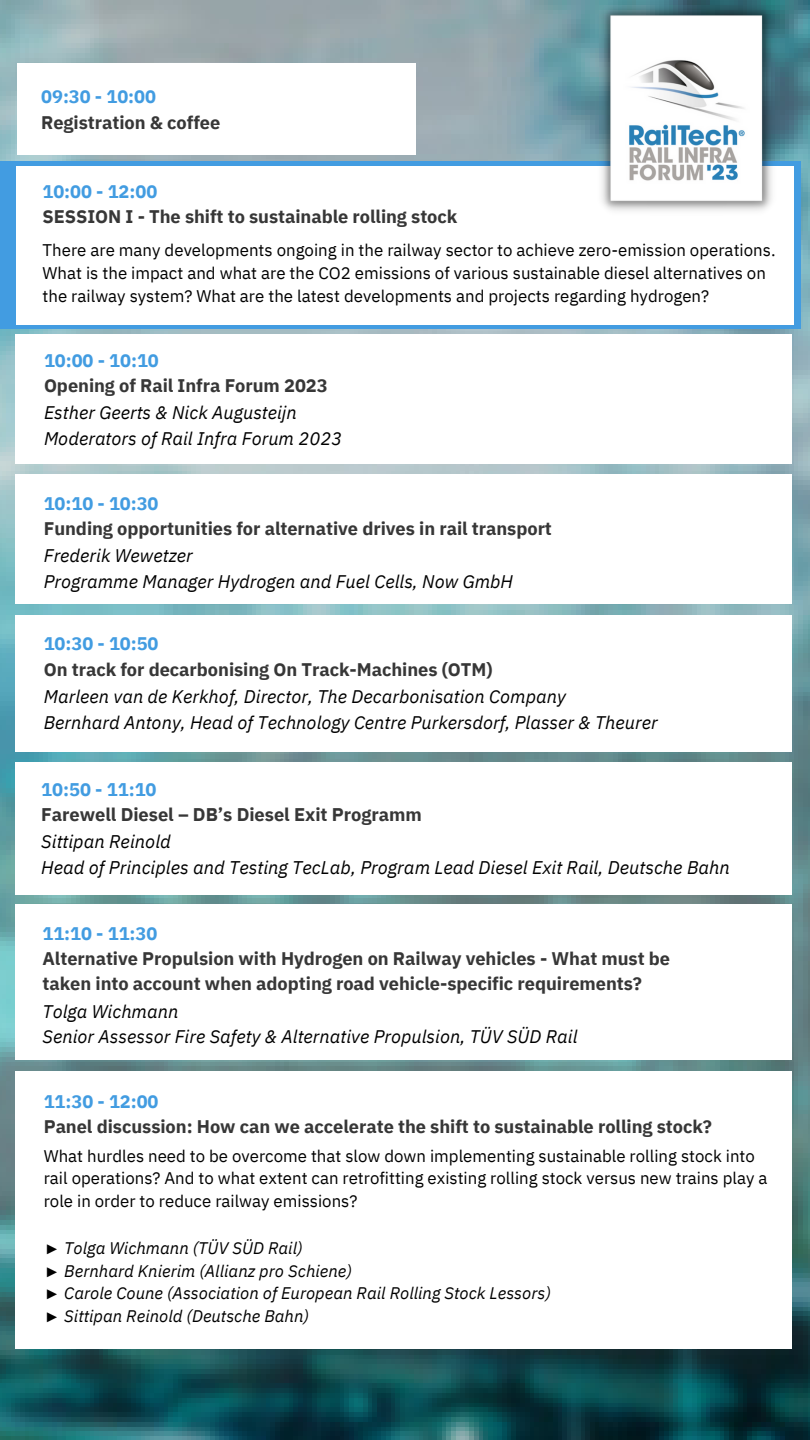
<style>
.page{position:relative;width:810px;height:1440px;background:#fff}
.page>*{position:absolute;margin:0;border:0;box-sizing:border-box;transform-origin:0 0}
.t1{font:700 18.3px/25.2px "IBM Plex Sans";letter-spacing:-.005em;color:#373737}
.t2{font:italic 18.3px/25.2px "IBM Plex Sans";color:#000}
.t3{font:700 18.3px "IBM Plex Sans";letter-spacing:-.005em;color:#429ce1}
.t4{font:16.8px/22.5px "IBM Plex Sans";color:#000}
.t5{font:italic 16.8px/22.5px "IBM Plex Sans";color:#000}
.s1{font-family:"Liberation Serif"}
</style>
<div class="page">
<img style="left:0;top:0;width:810px;height:1440px">
<div style="left:15px;top:335px;width:777px;height:129px;background:#fff"></div>
<div style="left:0;top:162px;width:800px;height:167px;background:#429ce1"></div>
<div style="left:17px;top:166px;width:776px;height:158px;background:#fff"></div>
<div style="left:15px;top:475px;width:777px;height:129px;background:#fff"></div>
<div style="left:15px;top:615px;width:777px;height:137px;background:#fff"></div>
<div style="left:15px;top:905px;width:777px;height:155px;background:#fff"></div>
<div style="left:15px;top:1071px;width:777px;height:278px;background:#fff"></div>
<div style="left:17px;top:63px;width:398px;height:91px;background:#fff"></div>
<img style="left:594px;top:0;width:185px;height:211px">
<div style="left:15px;top:762px;width:777px;height:133px;background:#fff"></div>
<p class="t3" style="left:41px;top:85px;width:116px">09:30 - 10:00</p>
<p class="t1" style="left:41px;top:109px;width:181px">Registration &amp; coffee</p>
<p class="t3" style="left:43px;top:179px;width:116px">10:00 - 12:00</p>
<p class="t1" style="left:43px;top:203px;width:416px">SESSION I - The shift to sustainable rolling stock</p>
<p class="t4" style="left:43px;top:238px;width:735px;line-height:23.1px">There are many developments ongoing in the railway sector to achieve zero-emission operations.<br>What is the impact and what are the CO2 emissions of various sustainable diesel alternatives on the railway system? What are the latest developments and projects regarding hydrogen?</p>
<p class="t3" style="left:44px;top:348px;width:116px">10:00 - 10:10</p>
<p class="t1" style="left:44px;top:373px;width:285px">Opening of Rail Infra Forum 2023</p>
<p class="t2" style="left:44px;top:400px;width:300px">Esther Geerts &amp; Nick Augusteijn<br>Moderators of Rail Infra Forum 2023</p>
<p class="t3" style="left:44px;top:491px;width:116px">10:10 - 10:30</p>
<p class="t1" style="left:44px;top:516px;width:510px">Funding opportunities for alternative drives in rail transport</p>
<p class="t2" style="left:44px;top:543px;width:471px">Frederik Wewetzer<br>Programme Manager Hydrogen and Fuel Cells, Now GmbH</p>
<p class="t3" style="left:44px;top:632px;width:116px">10:30 - 10:50</p>
<p class="t1" style="left:44px;top:656px;width:450px">On track for decarbonising On Track-Machines (OTM)</p>
<p class="t2" style="left:44px;top:684px;width:616px">Marleen van de Kerkhof, Director, The Decarbonisation Company<br>Bernhard Antony, Head of Technology Centre Purkersdorf, Plasser &amp; Theurer</p>
<p class="t3" style="left:41px;top:777px;width:117px">10:50 - 11:10</p>
<p class="t1" style="left:41px;top:802px;width:382px">Farewell Diesel – DB’s Diesel Exit Programm</p>
<p class="t2" style="left:41px;top:829px;width:690px">Sittipan Reinold<br>Head of Principles and Testing TecLab, Program Lead Diesel Exit Rail, Deutsche Bahn</p>
<p class="t3" style="left:43px;top:921px;width:116px">11:10 - 11:30</p>
<p class="t1" style="left:43px;top:946px;width:629px">Alternative Propulsion with Hydrogen on Railway vehicles - What must be taken into account when adopting road vehicle-specific requirements?</p>
<p class="t2" style="left:43px;top:998px;width:536px">Tolga Wichmann<br>Senior Assessor Fire Safety &amp; Alternative Propulsion, TÜV SÜD Rail</p>
<p class="t3" style="left:44px;top:1089px;width:116px">11:30 - 12:00</p>
<p class="t1" style="left:44px;top:1114px;width:670px">Panel discussion: How can we accelerate the shift to sustainable rolling stock?</p>
<p class="t4" style="left:44px;top:1144px;width:725px">What hurdles need to be overcome that slow down implementing sustainable rolling stock into rail operations? And to what extent can retrofitting existing rolling stock versus new trains play a role in order to reduce railway emissions?</p>
<p class="t5" style="left:44px;top:1237px;width:509px"><span class="s1">►</span> Tolga Wichmann (TÜV SÜD Rail)<br><span class="s1">►</span> Bernhard Knierim (Allianz pro Schiene)<br><span class="s1">►</span> Carole Coune (Association of European Rail Rolling Stock Lessors) <span class="s1">►</span> Sittipan Reinold (Deutsche Bahn)</p>
</div>
